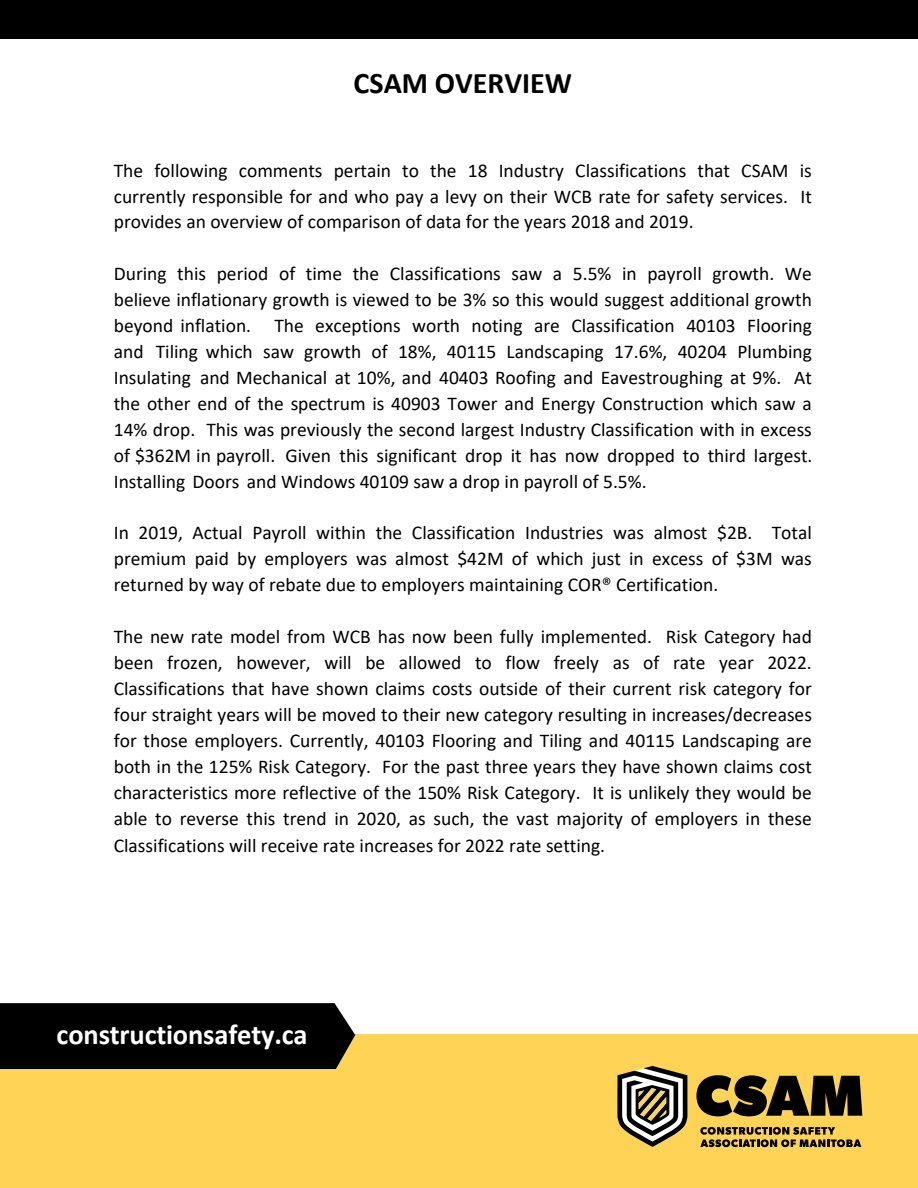
<style>
.page{position:relative;width:918px;height:1188px;background:#fff}
.page>*{position:absolute;margin:0;border:0;box-sizing:border-box;transform-origin:0 0}
.t1{font:700 30px "Calibri";color:#000}
.t2{font:700 28.5px "Calibri";letter-spacing:-.005em;color:#fff}
.t3{font:19.5px/26px "Calibri";color:#000;text-align:justify}
</style>
<div class="page">
<div style="left:0;top:1034px;width:918px;height:154px;background:#fed356"></div>
<div style="left:0;top:1003px;width:355px;height:66px;background:#000"></div>
<div style="left:0;top:0;width:918px;height:39px;background:#000"></div>
<svg style="left:696px;top:1075px;width:166px;height:41px"></svg>
<svg style="left:700px;top:1127px;width:161px;height:20px"></svg>
<svg style="left:617px;top:1066px;width:70px;height:81px"></svg>
<h1 class="t1" style="left:354px;top:62px;width:220px">CSAM OVERVIEW</h1>
<p class="t3" style="left:114px;top:157px;width:700px">The following comments pertain to the 18 Industry Classifications that CSAM is currently responsible for and who pay a levy on their WCB rate for safety services. It provides an overview of comparison of data for the years 2018 and 2019.</p>
<p class="t3" style="left:114px;top:260px;width:700px">During this period of time the Classifications saw a 5.5% in payroll growth. We believe inflationary growth is viewed to be 3% so this would suggest additional growth beyond inflation. The exceptions worth noting are Classification 40103 Flooring and Tiling which saw growth of 18%, 40115 Landscaping 17.6%, 40204 Plumbing Insulating and Mechanical at 10%, and 40403 Roofing and Eavestroughing at 9%. At the other end of the spectrum is 40903 Tower and Energy Construction which saw a 14% drop. This was previously the second largest Industry Classification with in excess of $362M in payroll. Given this significant drop it has now dropped to third largest.<br>Installing Doors and Windows 40109 saw a drop in payroll of 5.5%.</p>
<p class="t3" style="left:114px;top:519px;width:700px">In 2019, Actual Payroll within the Classification Industries was almost $2B. Total premium paid by employers was almost $42M of which just in excess of $3M was returned by way of rebate due to employers maintaining COR® Certification.</p>
<p class="t3" style="left:114px;top:623px;width:700px">The new rate model from WCB has now been fully implemented. Risk Category had been frozen, however, will be allowed to flow freely as of rate year 2022.<br>Classifications that have shown claims costs outside of their current risk category for four straight years will be moved to their new category resulting in increases/decreases for those employers. Currently, 40103 Flooring and Tiling and 40115 Landscaping are both in the 125% Risk Category. For the past three years they have shown claims cost characteristics more reflective of the 150% Risk Category. It is unlikely they would be able to reverse this trend in 2020, as such, the vast majority of employers in these Classifications will receive rate increases for 2022 rate setting.</p>
<h2 class="t2" style="left:57px;top:1015px;width:253px">constructionsafety.ca</h2>
</div>
